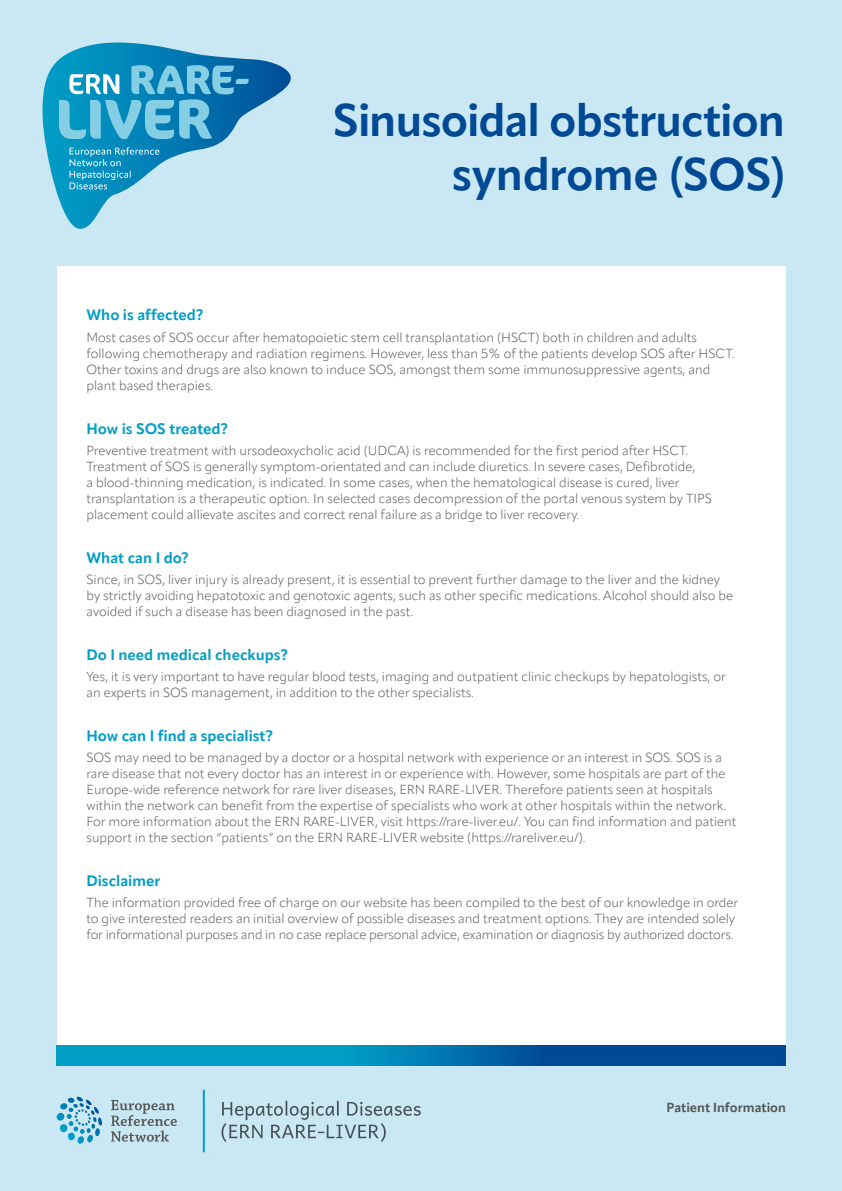
<style>
.page{position:relative;width:842px;height:1191px;background:#cae8f3}
.page>*{position:absolute;margin:0;border:0;box-sizing:border-box;transform-origin:0 0}
.t1{font:700 45px/54px "Apparat";letter-spacing:-.02em;color:#004994;text-align:right}
.t2{font:700 15px "Apparat";color:#009dc5}
.t3{font:300 13px/16px "Apparat";color:#575756}
.t4{font:700 13px "Apparat";letter-spacing:-.005em;color:#575756}
</style>
<div class="page">
<div style="left:57px;top:266px;width:728px;height:793px;background:#fff"></div>
<svg style="left:57px;top:1046px;width:728px;height:19px;background:#0076ae"></svg>
<svg style="left:43px;top:43px;width:248px;height:186px"></svg>
<svg style="left:59px;top:65px;width:190px;height:74px;background:#40a3ca"></svg>
<svg style="left:70px;top:147px;width:89px;height:42px;background:#34a3ca"></svg>
<img style="left:221px;top:1106px;width:200px;height:30px">
<img style="left:222px;top:1100px;width:141px;height:15px">
<img style="left:222px;top:1123px;width:164px;height:19px">
<svg style="left:111px;top:1100px;width:66px;height:41px"></svg>
<svg style="left:57px;top:1096px;width:45px;height:48px"></svg>
<hr style="left:203px;top:1089px;width:2px;height:63px;background:#009dc5">
<h1 class="t1" style="left:333px;top:93px;width:454px">Sinusoidal obstruction syndrome (SOS)</h1>
<p class="t2" style="left:86px;top:306px;width:119px">Who is affected?</p>
<p class="t3" style="left:86px;top:330px;width:649px">Most cases of SOS occur after hematopoietic stem cell transplantation (HSCT) both in children and adults following chemotherapy and radiation regimens. However, less than 5% of the patients develop SOS after HSCT.<br>Other toxins and drugs are also known to induce SOS, amongst them some immunosuppressive agents, and plant based therapies.</p>
<p class="t2" style="left:86px;top:419px;width:143px">How is SOS treated?</p>
<p class="t3" style="left:86px;top:443px;width:627px">Preventive treatment with ursodeoxycholic acid (UDCA) is recommended for the first period after HSCT.<br>Treatment of SOS is generally symptom-orientated and can include diuretics. In severe cases, Defibrotide,<br>a blood-thinning medication, is indicated. In some cases, when the hematological disease is cured, liver transplantation is a therapeutic option. In selected cases decompression of the portal venous system by TIPS placement could allievate ascites and correct renal failure as a bridge to liver recovery.</p>
<p class="t2" style="left:86px;top:548px;width:104px">What can I do?</p>
<p class="t3" style="left:86px;top:572px;width:648px">Since, in SOS, liver injury is already present, it is essential to prevent further damage to the liver and the kidney by strictly avoiding hepatotoxic and genotoxic agents, such as other specific medications. Alcohol should also be avoided if such a disease has been diagnosed in the past.</p>
<p class="t2" style="left:86px;top:645px;width:203px">Do I need medical checkups?</p>
<p class="t3" style="left:86px;top:669px;width:641px">Yes, it is very important to have regular blood tests, imaging and outpatient clinic checkups by hepatologists, or an experts in SOS management, in addition to the other specialists.</p>
<p class="t2" style="left:86px;top:726px;width:188px">How can I find a specialist?</p>
<p class="t3" style="left:86px;top:750px;width:651px">SOS may need to be managed by a doctor or a hospital network with experience or an interest in SOS. SOS is a rare disease that not every doctor has an interest in or experience with. However, some hospitals are part of the Europe-wide reference network for rare liver diseases, ERN RARE-LIVER. Therefore patients seen at hospitals within the network can benefit from the expertise of specialists who work at other hospitals within the network.<br>For more information about the ERN RARE-LIVER, visit https://rare-liver.eu/. You can find information and patient support in the section “patients” on the ERN RARE-LIVER website (https://rareliver.eu/).</p>
<p class="t2" style="left:86px;top:871px;width:75px">Disclaimer</p>
<p class="t3" style="left:86px;top:895px;width:653px">The information provided free of charge on our website has been compiled to the best of our knowledge in order to give interested readers an initial overview of possible diseases and treatment options. They are intended solely for informational purposes and in no case replace personal advice, examination or diagnosis by authorized doctors.</p>
<p class="t4" style="left:666px;top:1099px;width:121px">Patient Information</p>
</div>
